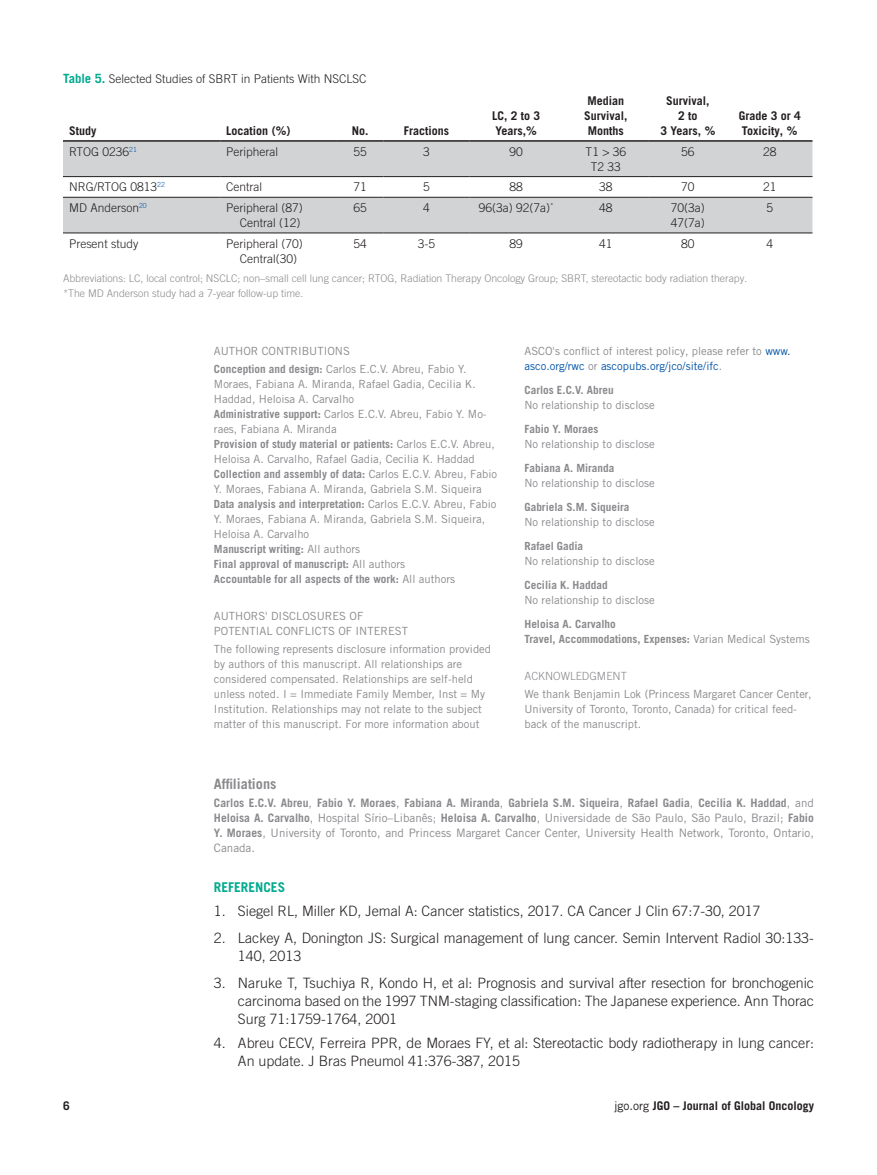
<style>
.page{position:relative;width:877px;height:1175px;background:#fff}
.page>*{position:absolute;margin:0;border:0;box-sizing:border-box;transform-origin:0 0}
.t1{font:300 14.25px/18px "Trade Gothic LT Pro";color:#231f20}
.t2{font:700 14.25px "Trade Gothic LT Pro";color:#8a8a8e}
.t3{font:700 13.5px "Trade Gothic LT Pro";color:#02aa8f}
.t4{font:300 12px/15px "Trade Gothic LT Pro";color:#231f20}
.t5{font:700 12px/15px "Trade Gothic LT Pro";color:#231f20}
.t6{font:11.7px/15px "Trade Gothic LT Pro";color:#8a8a8e;text-align:justify}
.t7{font:11.25px/15px "Trade Gothic LT Pro";color:#8a8a8e}
.t8{font:700 11.25px/15px "Trade Gothic LT Pro";color:#8a8a8e}
.t9{font:300 11.25px "Trade Gothic LT Pro";color:#8a8a8e}
.t10{font:300 10.5px/15px "Trade Gothic LT Pro";color:#8a8a8e}
.s1{font-weight:700;font-size:12.75px;color:#02aa8f}
.s2{font-weight:700}
.s3{color:#0054a6}
.s4{font-weight:400}
</style>
<div class="page">
<svg style="left:63px;top:142px;width:749px;height:90px;fill:#d1d3d4"></svg>
<hr style="left:63px;top:140px;width:157px;height:2px;background:#231f20">
<hr style="left:220px;top:140px;width:117px;height:2px;background:#231f20">
<hr style="left:337px;top:140px;width:47px;height:2px;background:#231f20">
<hr style="left:384px;top:140px;width:85px;height:2px;background:#231f20">
<hr style="left:469px;top:140px;width:94px;height:2px;background:#231f20">
<hr style="left:563px;top:140px;width:86px;height:2px;background:#231f20">
<hr style="left:649px;top:140px;width:78px;height:2px;background:#231f20">
<hr style="left:727px;top:140px;width:85px;height:2px;background:#231f20">
<hr style="left:63px;top:176px;width:157px;height:1px;background:#231f20">
<hr style="left:220px;top:176px;width:117px;height:1px;background:#231f20">
<hr style="left:337px;top:176px;width:47px;height:1px;background:#231f20">
<hr style="left:384px;top:176px;width:85px;height:1px;background:#231f20">
<hr style="left:469px;top:176px;width:94px;height:1px;background:#231f20">
<hr style="left:563px;top:176px;width:86px;height:1px;background:#231f20">
<hr style="left:649px;top:176px;width:78px;height:1px;background:#231f20">
<hr style="left:727px;top:176px;width:85px;height:1px;background:#231f20">
<hr style="left:63px;top:197px;width:157px;height:1px;background:#231f20">
<hr style="left:220px;top:197px;width:117px;height:1px;background:#231f20">
<hr style="left:337px;top:197px;width:47px;height:1px;background:#231f20">
<hr style="left:384px;top:197px;width:85px;height:1px;background:#231f20">
<hr style="left:469px;top:197px;width:94px;height:1px;background:#231f20">
<hr style="left:563px;top:197px;width:86px;height:1px;background:#231f20">
<hr style="left:649px;top:197px;width:78px;height:1px;background:#231f20">
<hr style="left:727px;top:197px;width:85px;height:1px;background:#231f20">
<hr style="left:63px;top:232px;width:157px;height:1px;background:#231f20">
<hr style="left:220px;top:232px;width:117px;height:1px;background:#231f20">
<hr style="left:337px;top:232px;width:47px;height:1px;background:#231f20">
<hr style="left:384px;top:232px;width:85px;height:1px;background:#231f20">
<hr style="left:469px;top:232px;width:94px;height:1px;background:#231f20">
<hr style="left:563px;top:232px;width:86px;height:1px;background:#231f20">
<hr style="left:649px;top:232px;width:78px;height:1px;background:#231f20">
<hr style="left:727px;top:232px;width:85px;height:1px;background:#231f20">
<p class="t4" style="left:63px;top:71px;width:305px"><span class="s1">Table 5.</span> Selected Studies of SBRT in Patients With NSCLSC</p>
<p class="t5" style="left:69px;top:123px;width:29px">Study</p>
<p class="t5" style="left:226px;top:123px;width:66px">Location (%)</p>
<p class="t5" style="left:352px;top:123px;width:18px">No.</p>
<p class="t5" style="left:404px;top:123px;width:47px">Fractions</p>
<p class="t5" style="left:492px;top:108px;width:50px">LC, 2 to 3<br>Years,%</p>
<p class="t5" style="left:584px;top:93px;width:45px;text-align:center">Median<br>Survival,<br>Months</p>
<p class="t5" style="left:660px;top:93px;width:57px;text-align:center">Survival,<br>2 to<br>3 Years, %</p>
<p class="t5" style="left:739px;top:108px;width:64px">Grade 3 or 4<br>Toxicity, %</p>
<p class="t4" style="left:69px;top:144px;width:70px">RTOG 0236<sup>21</sup></p>
<p class="t4" style="left:226px;top:144px;width:53px">Peripheral</p>
<p class="t4" style="left:354px;top:144px;width:15px">55</p>
<p class="t4" style="left:423px;top:144px;width:8px">3</p>
<p class="t4" style="left:509px;top:144px;width:15px">90</p>
<p class="t4" style="left:586px;top:144px;width:42px;text-align:center">T1 &gt; 36<br>T2 33</p>
<p class="t4" style="left:681px;top:144px;width:15px">56</p>
<p class="t4" style="left:763px;top:144px;width:15px">28</p>
<p class="t4" style="left:69px;top:179px;width:98px">NRG/RTOG 0813<sup>22</sup></p>
<p class="t4" style="left:226px;top:179px;width:37px">Central</p>
<p class="t4" style="left:354px;top:179px;width:15px">71</p>
<p class="t4" style="left:423px;top:179px;width:8px">5</p>
<p class="t4" style="left:509px;top:179px;width:15px">88</p>
<p class="t4" style="left:599px;top:179px;width:15px">38</p>
<p class="t4" style="left:681px;top:179px;width:15px">70</p>
<p class="t4" style="left:763px;top:179px;width:15px">21</p>
<p class="t4" style="left:69px;top:200px;width:79px">MD Anderson<sup>20</sup></p>
<p class="t4" style="left:226px;top:200px;width:78px;text-align:right">Peripheral (87)<br>Central (12)</p>
<p class="t4" style="left:354px;top:200px;width:15px">65</p>
<p class="t4" style="left:423px;top:200px;width:8px">4</p>
<p class="t4" style="left:479px;top:200px;width:76px">96(3a) 92(7a)<sup>*</sup></p>
<p class="t4" style="left:599px;top:200px;width:15px">48</p>
<p class="t4" style="left:671px;top:200px;width:36px">70(3a)<br>47(7a)</p>
<p class="t4" style="left:766px;top:200px;width:8px">5</p>
<p class="t4" style="left:69px;top:236px;width:71px">Present study</p>
<p class="t4" style="left:240px;top:236px;width:65px;text-indent:-14px">Peripheral (70)<br>Central(30)</p>
<p class="t4" style="left:354px;top:236px;width:15px">54</p>
<p class="t4" style="left:418px;top:236px;width:19px">3-5</p>
<p class="t4" style="left:509px;top:236px;width:15px">89</p>
<p class="t4" style="left:599px;top:236px;width:15px">41</p>
<p class="t4" style="left:681px;top:236px;width:15px">80</p>
<p class="t4" style="left:766px;top:236px;width:8px">4</p>
<p class="t10" style="left:63px;top:271px;width:686px">Abbreviations: LC, local control; NSCLC; non–small cell lung cancer; RTOG, Radiation Therapy Oncology Group; SBRT, stereotactic body radiation therapy. *The MD Anderson study had a 7-year follow-up time.</p>
<p class="t7" style="left:214px;top:342px;width:254px;line-height:18px">AUTHOR CONTRIBUTIONS<br><span class="s2">Conception and design:</span> Carlos E.C.V. Abreu, Fabio Y.</p>
<p class="t7" style="left:214px;top:376px;width:285px">Moraes, Fabiana A. Miranda, Rafael Gadia, Cecilia K.<br>Haddad, Heloisa A. Carvalho<br><span class="s2">Administrative support:</span> Carlos E.C.V. Abreu, Fabio Y. Mo&shy;raes, Fabiana A. Miranda<br><span class="s2">Provision of study material or patients:</span> Carlos E.C.V. Abreu, Heloisa A. Carvalho, Rafael Gadia, Cecilia K. Haddad <span class="s2">Collection and assembly of data:</span> Carlos E.C.V. Abreu, Fabio Y. Moraes, Fabiana A. Miranda, Gabriela S.M. Siqueira <span class="s2">Data analysis and interpretation:</span> Carlos E.C.V. Abreu, Fabio Y. Moraes, Fabiana A. Miranda, Gabriela S.M. Siqueira, Heloisa A. Carvalho<br><span class="s2">Manuscript writing:</span> All authors<br><span class="s2">Final approval of manuscript:</span> All authors<br><span class="s2">Accountable for all aspects of the work:</span> All authors</p>
<p class="t7" style="left:214px;top:609px;width:196px">AUTHORS' DISCLOSURES OF<br>POTENTIAL CONFLICTS OF INTEREST</p>
<p class="t7" style="left:214px;top:642px;width:279px">The following represents disclosure information provided by authors of this manuscript. All relationships are considered compensated. Relationships are self-held unless noted. I = Immediate Family Member, Inst = My Institution. Relationships may not relate to the subject matter of this manuscript. For more information about</p>
<p class="t7" style="left:524px;top:343px;width:268px">ASCO's conflict of interest policy, please refer to <span class="s3">www. asco.org/rwc</span> or <span class="s3">ascopubs.org/jco/site/ifc</span>.</p>
<p class="t8" style="left:524px;top:382px;width:91px">Carlos E.C.V. Abreu</p>
<p class="t7" style="left:524px;top:397px;width:132px">No relationship to disclose</p>
<p class="t8" style="left:524px;top:421px;width:75px">Fabio Y. Moraes</p>
<p class="t7" style="left:524px;top:436px;width:132px">No relationship to disclose</p>
<p class="t8" style="left:524px;top:460px;width:92px">Fabiana A. Miranda</p>
<p class="t7" style="left:524px;top:475px;width:132px">No relationship to disclose</p>
<p class="t8" style="left:524px;top:499px;width:107px">Gabriela S.M. Siqueira</p>
<p class="t7" style="left:524px;top:514px;width:132px">No relationship to disclose</p>
<p class="t8" style="left:524px;top:538px;width:60px">Rafael Gadia</p>
<p class="t7" style="left:524px;top:553px;width:132px">No relationship to disclose</p>
<p class="t8" style="left:524px;top:577px;width:85px">Cecilia K. Haddad</p>
<p class="t7" style="left:524px;top:592px;width:132px">No relationship to disclose</p>
<p class="t8" style="left:524px;top:616px;width:287px">Heloisa A. Carvalho<br>Travel, Accommodations, Expenses: <span class="s4">Varian Medical Systems</span></p>
<p class="t9" style="left:524px;top:669px;width:104px">ACKNOWLEDGMENT</p>
<p class="t7" style="left:524px;top:686px;width:289px">We thank Benjamin Lok (Princess Margaret Cancer Center,<br>University of Toronto, Toronto, Canada) for critical feed&shy;back of the manuscript.</p>
<p class="t2" style="left:214px;top:774px;width:64px">Affiliations</p>
<p class="t6" style="left:214px;top:794px;width:602px"><span class="s2">Carlos E.C.V. Abreu</span>, <span class="s2">Fabio Y. Moraes</span>, <span class="s2">Fabiana A. Miranda</span>, <span class="s2">Gabriela S.M. Siqueira</span>, <span class="s2">Rafael Gadia</span>, <span class="s2">Cecilia K. Haddad</span>, and <span class="s2">Heloisa A. Carvalho</span>, Hospital Sírio–Libanês; <span class="s2">Heloisa A. Carvalho</span>, Universidade de São Paulo, São Paulo, Brazil; <span class="s2">Fabio Y. Moraes</span>, University of Toronto, and Princess Margaret Cancer Center, University Health Network, Toronto, Ontario, Canada.</p>
<p class="t3" style="left:214px;top:879px;width:73px">REFERENCES</p>
<p class="t1" style="left:214px;top:901px;width:548px">1. Siegel RL, Miller KD, Jemal A: Cancer statistics, 2017. CA Cancer J Clin 67:7-30, 2017</p>
<p class="t1" style="left:238px;top:928px;width:577px;text-indent:-24px">2. Lackey A, Donington JS: Surgical management of lung cancer. Semin Intervent Radiol 30:133-<br>140, 2013</p>
<p class="t1" style="left:238px;top:973px;width:578px;text-align:justify;text-indent:-24px">3. Naruke T, Tsuchiya R, Kondo H, et al: Prognosis and survival after resection for bronchogenic carcinoma based on the 1997 TNM-staging classification: The Japanese experience. Ann Thorac Surg 71:1759-1764, 2001</p>
<p class="t1" style="left:238px;top:1033px;width:578px;text-indent:-24px">4. Abreu CECV, Ferreira PPR, de Moraes FY, et al: Stereotactic body radiotherapy in lung cancer:<br>An update. J Bras Pneumol 41:376-387, 2015</p>
<p class="t5" style="left:63px;top:1098px;width:8px">6</p>
<p class="t5" style="left:614px;top:1098px;width:202px"><span class="s4">jgo.org</span> JGO – Journal of Global Oncology</p>
</div>
